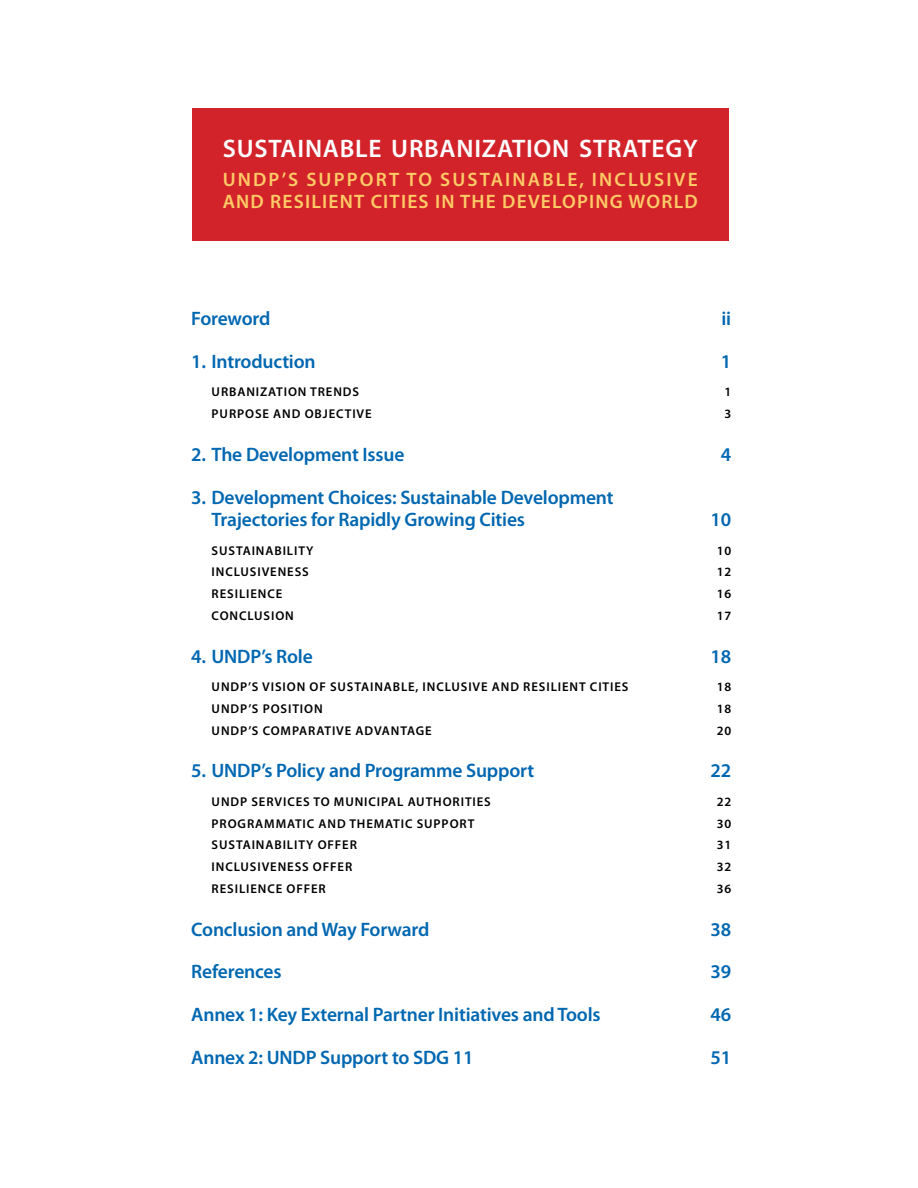
<style>
.page{position:relative;width:918px;height:1188px;background:#fff}
.page>*{position:absolute;margin:0;border:0;box-sizing:border-box;transform-origin:0 0}
.t1{font:600 25.5px "Myriad Pro";letter-spacing:.03em;color:#fff}
.t2{font:600 19.5px/22.5px "Myriad Pro";letter-spacing:-.01em;color:#0067b1}
.t3{font:600 19.5px/22px "Myriad Pro";letter-spacing:.06em;color:#ffcb66}
.t4{font:600 12.75px "Myriad Pro";letter-spacing:.07em;color:#000}
</style>
<div class="page">
<div style="left:192px;top:108px;width:536px;height:132px;background:#d2232a"></div>
<h1 class="t1" style="left:223px;top:132px;width:476px">sustainable urbanization strategy</h1>
<h2 class="t3" style="left:223px;top:168px;width:477px">UN DP’s support to sustainable, inclusive and resilient cities in the developing world</h2>
<h2 class="t2" style="left:191px;top:307px;width:81px">Foreword</h2>
<h2 class="t2" style="left:721px;top:307px;width:11px">ii</h2>
<h2 class="t2" style="left:191px;top:350px;width:126px">1. I ntroduction</h2>
<h2 class="t2" style="left:721px;top:350px;width:12px">1</h2>
<p class="t4" style="left:212px;top:384px;width:9px">URBANIZATION</p>
<p class="t4" style="left:310px;top:384px;width:9px">TREN</p>
<p class="t4" style="left:343px;top:384px;width:15px">DS</p>
<p class="t4" style="left:724px;top:384px;width:8px">1</p>
<p class="t4" style="left:212px;top:406px;width:43px">PURPOSE</p>
<p class="t4" style="left:273px;top:406px;width:63px">AND OBJECTIVE</p>
<p class="t4" style="left:724px;top:406px;width:8px">3</p>
<h2 class="t2" style="left:191px;top:443px;width:215px">2. The Development Issue</h2>
<h2 class="t2" style="left:721px;top:443px;width:12px">4</h2>
<h2 class="t2" style="left:211px;top:485px;width:404px;text-indent:-20px">3. Development Choices: Sustainable Development<br>Trajectories for Rapidly Growing Cities</h2>
<h2 class="t2" style="left:711px;top:508px;width:22px">10</h2>
<p class="t4" style="left:212px;top:542px;width:8px">SUSTAINABILITY</p>
<p class="t4" style="left:717px;top:542px;width:16px">10</p>
<p class="t4" style="left:212px;top:564px;width:8px">INCLUSIVENESS</p>
<p class="t4" style="left:717px;top:564px;width:16px">12</p>
<p class="t4" style="left:212px;top:586px;width:8px">RESILIENCE</p>
<p class="t4" style="left:717px;top:586px;width:16px">16</p>
<p class="t4" style="left:212px;top:607px;width:10px">CONCLUSION</p>
<p class="t4" style="left:717px;top:607px;width:16px">17</p>
<h2 class="t2" style="left:191px;top:644px;width:123px">4. UN DP’s Role</h2>
<h2 class="t2" style="left:711px;top:644px;width:22px">18</h2>
<p class="t4" style="left:212px;top:679px;width:59px">UN DP’s VISION</p>
<p class="t4" style="left:309px;top:679px;width:30px">OF SUSTAINABLE</p>
<p class="t4" style="left:416px;top:679px;width:16px">, INCLUSIVE</p>
<p class="t4" style="left:492px;top:679px;width:40px">AN D RESILIENT</p>
<p class="t4" style="left:590px;top:679px;width:7px">CITIES</p>
<p class="t4" style="left:717px;top:679px;width:16px">18</p>
<p class="t4" style="left:212px;top:700px;width:68px">UN DP’s POSITION</p>
<p class="t4" style="left:717px;top:700px;width:16px">18</p>
<p class="t4" style="left:212px;top:722px;width:222px">UN DP’s comparative advantage</p>
<p class="t4" style="left:717px;top:722px;width:16px">20</p>
<h2 class="t2" style="left:191px;top:759px;width:344px">5. UN DP’s Policy and Programme Support</h2>
<h2 class="t2" style="left:711px;top:759px;width:22px">22</h2>
<p class="t4" style="left:212px;top:793px;width:48px">UNDP SERVICES</p>
<p class="t4" style="left:314px;top:793px;width:29px">TO MUNICI</p>
<p class="t4" style="left:381px;top:793px;width:35px">PAL AUTHORITIES</p>
<p class="t4" style="left:717px;top:793px;width:16px">22</p>
<p class="t4" style="left:212px;top:815px;width:264px">Programmatic and Thematic Support</p>
<p class="t4" style="left:717px;top:815px;width:16px">30</p>
<p class="t4" style="left:212px;top:837px;width:9px">SUSTAINABILITY</p>
<p class="t4" style="left:318px;top:837px;width:31px">OFFER</p>
<p class="t4" style="left:717px;top:837px;width:16px">31</p>
<p class="t4" style="left:212px;top:859px;width:9px">INCLUSIVENESS</p>
<p class="t4" style="left:313px;top:859px;width:31px">OFFER</p>
<p class="t4" style="left:717px;top:859px;width:16px">32</p>
<p class="t4" style="left:212px;top:880px;width:8px">RESILIENCE</p>
<p class="t4" style="left:287px;top:880px;width:31px">OFFER</p>
<p class="t4" style="left:717px;top:880px;width:16px">36</p>
<h2 class="t2" style="left:191px;top:917px;width:240px">Conclusion and Way Forward</h2>
<h2 class="t2" style="left:711px;top:917px;width:22px">38</h2>
<h2 class="t2" style="left:191px;top:960px;width:92px">References</h2>
<h2 class="t2" style="left:711px;top:960px;width:22px">39</h2>
<h2 class="t2" style="left:191px;top:1003px;width:411px">Annex 1: Key External Partner Initiatives and Tools</h2>
<h2 class="t2" style="left:711px;top:1003px;width:22px">46</h2>
<h2 class="t2" style="left:191px;top:1045px;width:284px">Annex 2: UN DP Support to SDG 11</h2>
<h2 class="t2" style="left:711px;top:1045px;width:22px">51</h2>
</div>
